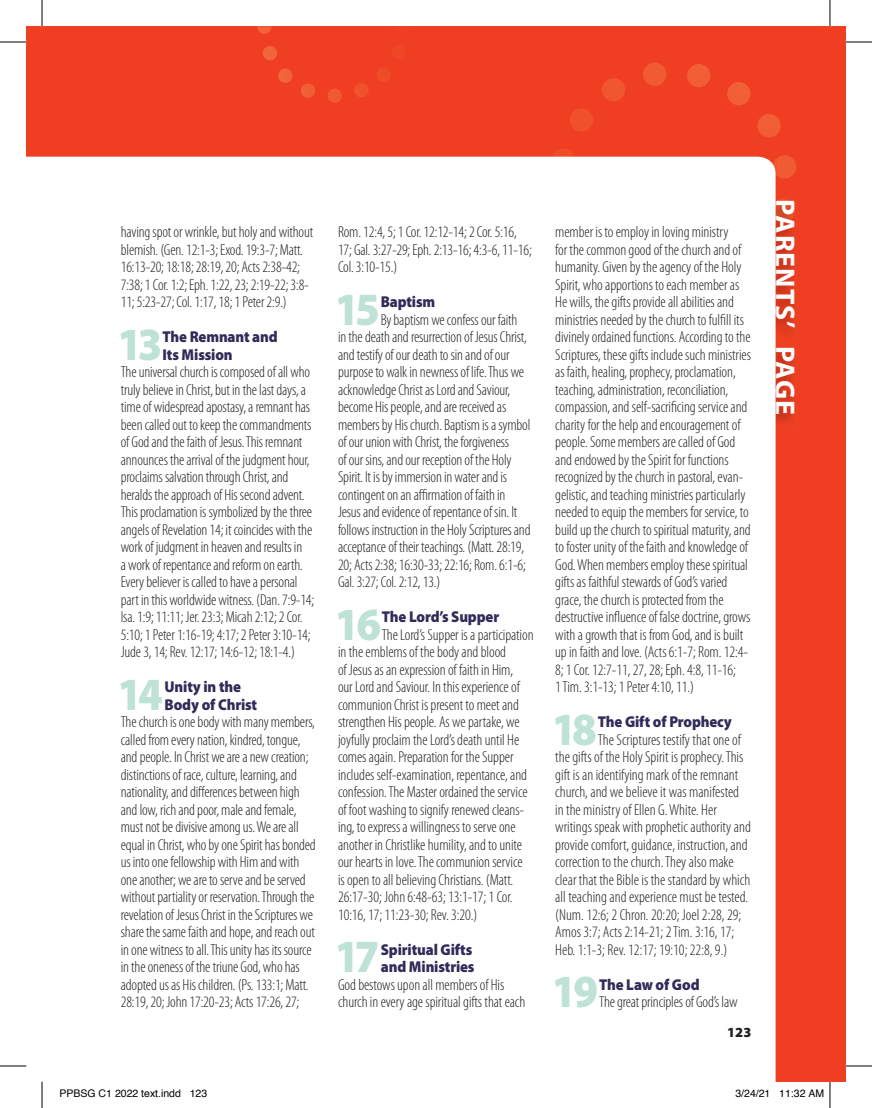
<style>
.page{position:relative;width:872px;height:1108px;background:#fff}
.page>*{position:absolute;margin:0;border:0;box-sizing:border-box;transform-origin:0 0}
.t1{font:900 46.38px "Myriad Pro";letter-spacing:-.1em;color:#bfe2d7;scale:.93 1}
.t2{font:700 28px "Myriad Pro";letter-spacing:.04em;color:#fff}
.t3{font:300 condensed 15.92px/17.5px "Myriad Pro";letter-spacing:-.01em;color:#231f20}
.t4{font:900 15.75px/17.5px "Myriad Pro";letter-spacing:-.01em;color:#302b58;scale:.93 1}
.t5{font:900 14px "Myriad Pro";color:#231f20}
.t6{font:10.5px "Helvetica";color:#000}
</style>
<div class="page">
<div style="left:26px;top:26px;width:819px;height:1056px;background:#ef3e22"></div>
<svg style="left:552px;top:63px;width:244px;height:116px"></svg>
<img style="left:776px;top:222px;width:19px;height:192px">
<img style="left:776px;top:201px;width:19px;height:21px">
<svg style="left:257px;top:26px;width:15px;height:8px"></svg>
<svg style="left:377px;top:68px;width:14px;height:14px"></svg>
<svg style="left:263px;top:46px;width:105px;height:57px"></svg>
<img style="left:775px;top:159px;width:1px;height:16px">
<svg style="left:775px;top:199px;width:15px;height:21px"></svg>
<svg style="left:775px;top:245px;width:2px;height:12px"></svg>
<div style="left:26px;top:157px;width:749px;height:925px;background:#fff"></div>
<svg style="left:0;top:42px;width:26px;height:1px"></svg>
<svg style="left:845px;top:42px;width:27px;height:1px"></svg>
<svg style="left:0;top:1065px;width:26px;height:1px"></svg>
<svg style="left:845px;top:1065px;width:27px;height:1px"></svg>
<svg style="left:42px;top:0;width:1px;height:26px"></svg>
<svg style="left:42px;top:1082px;width:1px;height:26px"></svg>
<svg style="left:829px;top:0;width:1px;height:26px"></svg>
<svg style="left:829px;top:1082px;width:1px;height:26px"></svg>
<p class="t3" style="left:121px;top:223px;width:194px">having spot or wrinkle, but holy and without blemish. (Gen. 12:1-3; Exod. 19:3-7; Matt.<br>16:13-20; 18:18; 28:19, 20; Acts 2:38-42; 7:38; 1 Cor. 1:2; Eph. 1:22, 23; 2:19-22; 3:8- 11; 5:23-27; Col. 1:17, 18; 1 Peter 2:9.)</p>
<h1 class="t1" style="left:117px;top:318px;width:50px">13</h1>
<p class="t4" style="left:163px;top:328px;width:125px">The Remnant and<br>Its Mission</p>
<p class="t3" style="left:121px;top:363px;width:195px">The universal church is composed of all who truly believe in Christ, but in the last days, a time of widespread apostasy, a remnant has been called out to keep the commandments of God and the faith of Jesus. This remnant announces the arrival of the judgment hour, proclaims salvation through Christ, and heralds the approach of His second advent.<br>This proclamation is symbolized by the three angels of Revelation 14; it coincides with the work of judgment in heaven and results in<br>a work of repentance and reform on earth.<br>Every believer is called to have a personal part in this worldwide witness. (Dan. 7:9-14; Isa. 1:9; 11:11; Jer. 23:3; Micah 2:12; 2 Cor.<br>5:10; 1 Peter 1:16-19; 4:17; 2 Peter 3:10-14; Jude 3, 14; Rev. 12:17; 14:6-12; 18:1-4.)</p>
<h1 class="t1" style="left:117px;top:668px;width:50px">14</h1>
<p class="t4" style="left:164px;top:678px;width:101px">Unity in the<br>Body of Christ</p>
<p class="t3" style="left:121px;top:713px;width:196px">The church is one body with many members, called from every nation, kindred, tongue, and people. In Christ we are a new creation; distinctions of race, culture, learning, and nationality, and differences between high and low, rich and poor, male and female, must not be divisive among us. We are all equal in Christ, who by one Spirit has bonded us into one fellowship with Him and with one another; we are to serve and be served without partiality or reservation. Through the revelation of Jesus Christ in the Scriptures we share the same faith and hope, and reach out in one witness to all. This unity has its source in the oneness of the triune God, who has adopted us as His children. (Ps. 133:1; Matt.<br>28:19, 20; John 17:20-23; Acts 17:26, 27;</p>
<p class="t3" style="left:338px;top:223px;width:195px">Rom. 12:4, 5; 1 Cor. 12:12-14; 2 Cor. 5:16,<br>17; Gal. 3:27-29; Eph. 2:13-16; 4:3-6, 11-16;<br>Col. 3:10-15.)</p>
<h1 class="t1" style="left:335px;top:283px;width:50px">15</h1>
<p class="t4" style="left:380px;top:293px;width:60px">Baptism</p>
<p class="t3" style="left:338px;top:311px;width:194px;text-indent:43px">By baptism we confess our faith<br>in the death and resurrection of Jesus Christ, and testify of our death to sin and of our purpose to walk in newness of life. Thus we acknowledge Christ as Lord and Saviour, become His people, and are received as members by His church. Baptism is a symbol of our union with Christ, the forgiveness<br>of our sins, and our reception of the Holy Spirit. It is by immersion in water and is contingent on an affirmation of faith in Jesus and evidence of repentance of sin. It follows instruction in the Holy Scriptures and acceptance of their teachings. (Matt. 28:19, 20; Acts 2:38; 16:30-33; 22:16; Rom. 6:1-6; Gal. 3:27; Col. 2:12, 13.)</p>
<h1 class="t1" style="left:335px;top:598px;width:51px">16</h1>
<p class="t4" style="left:382px;top:608px;width:128px">The Lord’s Supper</p>
<p class="t3" style="left:338px;top:626px;width:197px;text-indent:44px">The Lord’s Supper is a participation in the emblems of the body and blood<br>of Jesus as an expression of faith in Him,<br>our Lord and Saviour. In this experience of communion Christ is present to meet and strengthen His people. As we partake, we joyfully proclaim the Lord’s death until He comes again. Preparation for the Supper includes self-examination, repentance, and confession. The Master ordained the service of foot washing to signify renewed cleans&shy;ing, to express a willingness to serve one another in Christlike humility, and to unite our hearts in love. The communion service<br>is open to all believing Christians. (Matt.<br>26:17-30; John 6:48-63; 13:1-17; 1 Cor.<br>10:16, 17; 11:23-30; Rev. 3:20.)</p>
<h1 class="t1" style="left:335px;top:930px;width:50px">17</h1>
<p class="t4" style="left:381px;top:941px;width:102px">Spiritual Gifts and Ministries</p>
<p class="t3" style="left:338px;top:976px;width:189px">God bestows upon all members of His church in every age spiritual gifts that each</p>
<p class="t3" style="left:555px;top:223px;width:197px">member is to employ in loving ministry<br>for the common good of the church and of humanity. Given by the agency of the Holy Spirit, who apportions to each member as He wills, the gifts provide all abilities and ministries needed by the church to fulfill its divinely ordained functions. According to the Scriptures, these gifts include such ministries as faith, healing, prophecy, proclamation, teaching, administration, reconciliation, compassion, and self-sacrificing service and charity for the help and encouragement of people. Some members are called of God and endowed by the Spirit for functions recognized by the church in pastoral, evan&shy;gelistic, and teaching ministries particularly needed to equip the members for service, to build up the church to spiritual maturity, and to foster unity of the faith and knowledge of God. When members employ these spiritual gifts as faithful stewards of God’s varied grace, the church is protected from the destructive influence of false doctrine, grows with a growth that is from God, and is built up in faith and love. (Acts 6:1-7; Rom. 12:4- 8; 1 Cor. 12:7-11, 27, 28; Eph. 4:8, 11-16;<br>1 Tim. 3:1-13; 1 Peter 4:10, 11.)</p>
<h1 class="t1" style="left:552px;top:703px;width:50px">18</h1>
<p class="t4" style="left:598px;top:713px;width:146px">The Gift of Prophecy</p>
<p class="t3" style="left:555px;top:731px;width:197px;text-indent:43px">The Scriptures testify that one of the gifts of the Holy Spirit is prophecy. This gift is an identifying mark of the remnant church, and we believe it was manifested in the ministry of Ellen G. White. Her writings speak with prophetic authority and provide comfort, guidance, instruction, and correction to the church. They also make clear that the Bible is the standard by which all teaching and experience must be tested. (Num. 12:6; 2 Chron. 20:20; Joel 2:28, 29; Amos 3:7; Acts 2:14-21; 2 Tim. 3:16, 17; Heb. 1:1-3; Rev. 12:17; 19:10; 22:8, 9.)</p>
<h1 class="t1" style="left:552px;top:965px;width:51px">19</h1>
<p class="t4" style="left:599px;top:976px;width:109px">The Law of God</p>
<p class="t3" style="left:599px;top:993px;width:140px">The great principles of God’s law</p>
<p class="t5" style="left:727px;top:1024px;width:26px">123</p>
<h2 class="t2" style="left:803px;top:199px;width:217px;rotate:90deg">PARENTS’ PAGE</h2>
<p class="t6" style="left:60px;top:1085px;width:149px">PPBSG C1 2022 text.indd 123</p>
<p class="t6" style="left:735px;top:1085px;width:90px">3/24/21 11:32 AM</p>
</div>
